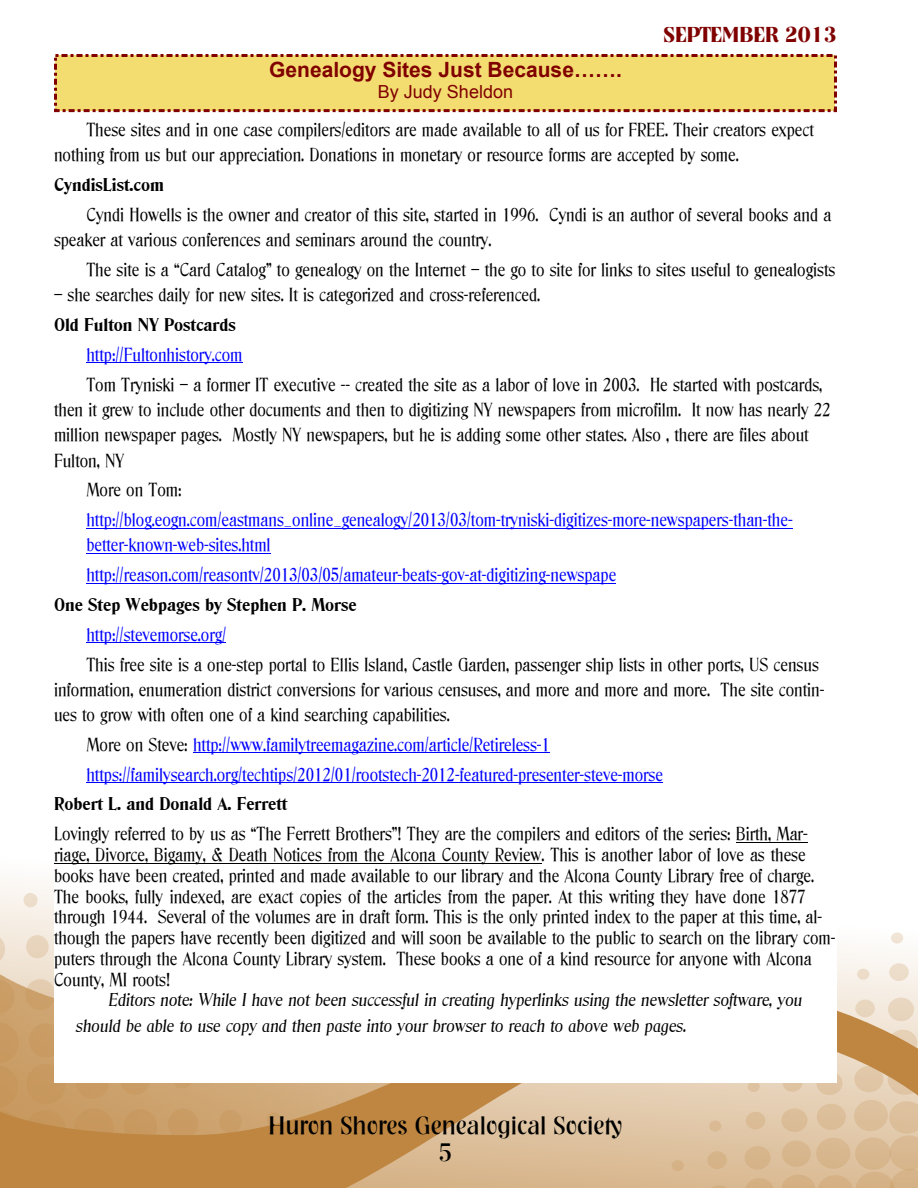
<style>
.page{position:relative;width:918px;height:1188px;background:#fff}
.page>*{position:absolute;margin:0;border:0;box-sizing:border-box;transform-origin:0 0}
.t1{font:24px/27.6px "Tennessee SF";color:#000;text-align:center}
.t2{font:700 21px "Arial";color:#800000}
.t3{font:21px "Tennessee SF Bold";color:#800000}
.t4{font:18px/25.3px "Blue Ridge SF";color:#000}
.t5{font:18px/25.3px "Blue Ridge SF";color:#00f}
.t6{font:18px/25.3px "Blue Ridge SF Italic";color:#000}
.t7{font:18px "Blue Ridge SF Bold";color:#000}
.t8{font:18px "Arial";color:#800000}
.s1{color:#000}
</style>
<div class="page">
<img style="left:0;top:881px;width:904px;height:70px">
<div style="left:891px;top:932px;width:12px;height:12px;background:#be8641;border-radius:50%;opacity:.2"></div>
<img style="left:0;top:951px;width:918px;height:33px">
<svg style="left:0;top:984px;width:918px;height:204px;background:#d1a979"></svg>
<div style="left:56px;top:56px;width:779px;height:55px;background:#f3dd71"></div>
<div style="left:54px;top:54px;width:783px;height:58px;border:3px dashed #800000"></div>
<div style="left:54px;top:118px;width:783px;height:964px;background:#fff"></div>
<hr style="left:86px;top:363px;width:156px;height:1px;background:#00f">
<hr style="left:86px;top:528px;width:707px;height:1px;background:#00f">
<hr style="left:86px;top:553px;width:185px;height:1px;background:#00f">
<hr style="left:86px;top:583px;width:530px;height:1px;background:#00f">
<hr style="left:86px;top:642px;width:140px;height:1px;background:#00f">
<hr style="left:193px;top:753px;width:357px;height:1px;background:#00f">
<hr style="left:86px;top:782px;width:577px;height:1px;background:#00f">
<hr style="left:736px;top:842px;width:72px;height:1px;background:#000">
<hr style="left:54px;top:863px;width:488px;height:1px;background:#000">
<p class="t3" style="left:663px;top:27px;width:175px">SEPTEMBER 2013</p>
<p class="t2" style="left:269px;top:61px;width:354px">Genealogy Sites Just Because…….</p>
<p class="t8" style="left:378px;top:84px;width:137px">By Judy Sheldon</p>
<p class="t4" style="left:54px;top:117px;width:761px;text-indent:32px">These sites and in one case compilers/editors are made available to all of us for FREE. Their creators expect nothing from us but our appreciation. Donations in monetary or resource forms are accepted by some.</p>
<p class="t7" style="left:54px;top:178px;width:111px">CyndisList.com</p>
<p class="t4" style="left:54px;top:202px;width:779px;text-indent:32px">Cyndi Howells is the owner and creator of this site, started in 1996. Cyndi is an author of several books and a speaker at various conferences and seminars around the country.</p>
<p class="t4" style="left:86px;top:257px;width:750px">The site is a “Card Catalog” to genealogy on the Internet – the go to site for links to sites useful to genealogists</p>
<p class="t4" style="left:54px;top:282px;width:488px">– she searches daily for new sites. It is categorized and cross-referenced.</p>
<p class="t7" style="left:54px;top:318px;width:183px">Old Fulton NY Postcards</p>
<p class="t5" style="left:86px;top:342px;width:158px">http://Fultonhistory.com</p>
<p class="t4" style="left:54px;top:372px;width:778px;text-indent:32px">Tom Tryniski – a former IT executive -- created the site as a labor of love in 2003. He started with postcards, then it grew to include other documents and then to digitizing NY newspapers from microfilm. It now has nearly 22 million newspaper pages. Mostly NY newspapers, but he is adding some other states. Also , there are files about Fulton, NY</p>
<p class="t4" style="left:86px;top:477px;width:97px">More on Tom:</p>
<p class="t5" style="left:86px;top:507px;width:708px">http://blog.eogn.com/eastmans_online_genealogy/2013/03/tom-tryniski-digitizes-more-newspapers-than-the&shy;better-known-web-sites.html</p>
<p class="t5" style="left:86px;top:562px;width:531px">http://reason.com/reasontv/2013/03/05/amateur-beats-gov-at-digitizing-newspape</p>
<p class="t7" style="left:54px;top:598px;width:304px">One Step Webpages by Stephen P. Morse</p>
<p class="t5" style="left:86px;top:622px;width:141px">http://stevemorse.org/</p>
<p class="t4" style="left:54px;top:652px;width:772px;text-indent:32px">This free site is a one-step portal to Ellis Island, Castle Garden, passenger ship lists in other ports, US census information, enumeration district conversions for various censuses, and more and more and more. The site contin&shy;ues to grow with often one of a kind searching capabilities.</p>
<p class="t5" style="left:86px;top:730px;width:578px;line-height:29.8px"><span class="s1">More on Steve:</span> http://www.familytreemagazine.com/article/Retireless-1 https://familysearch.org/techtips/2012/01/rootstech-2012-featured-presenter-steve-morse</p>
<p class="t7" style="left:54px;top:797px;width:235px">Robert L. and Donald A. Ferrett</p>
<p class="t4" style="left:54px;top:824px;width:783px;line-height:20.9px">Lovingly referred to by us as “The Ferrett Brothers”! They are the compilers and editors of the series: Birth, Mar&shy;riage, Divorce, Bigamy, &amp; Death Notices from the Alcona County Review. This is another labor of love as these books have been created, printed and made available to our library and the Alcona County Library free of charge.<br>The books, fully indexed, are exact copies of the articles from the paper. At this writing they have done 1877 through 1944. Several of the volumes are in draft form. This is the only printed index to the paper at this time, al&shy;though the papers have recently been digitized and will soon be available to the public to search on the library com&shy;puters through the Alcona County Library system. These books a one of a kind resource for anyone with Alcona County, MI roots!</p>
<p class="t6" style="left:76px;top:989px;width:728px;text-indent:32px">Editors note: While I have not been successful in creating hyperlinks using the newsletter software, you should be able to use copy and then paste into your browser to reach to above web pages.</p>
<h1 class="t1" style="left:269px;top:1112px;width:355px">Huron Shores Genealogical Society<br>5</h1>
</div>
